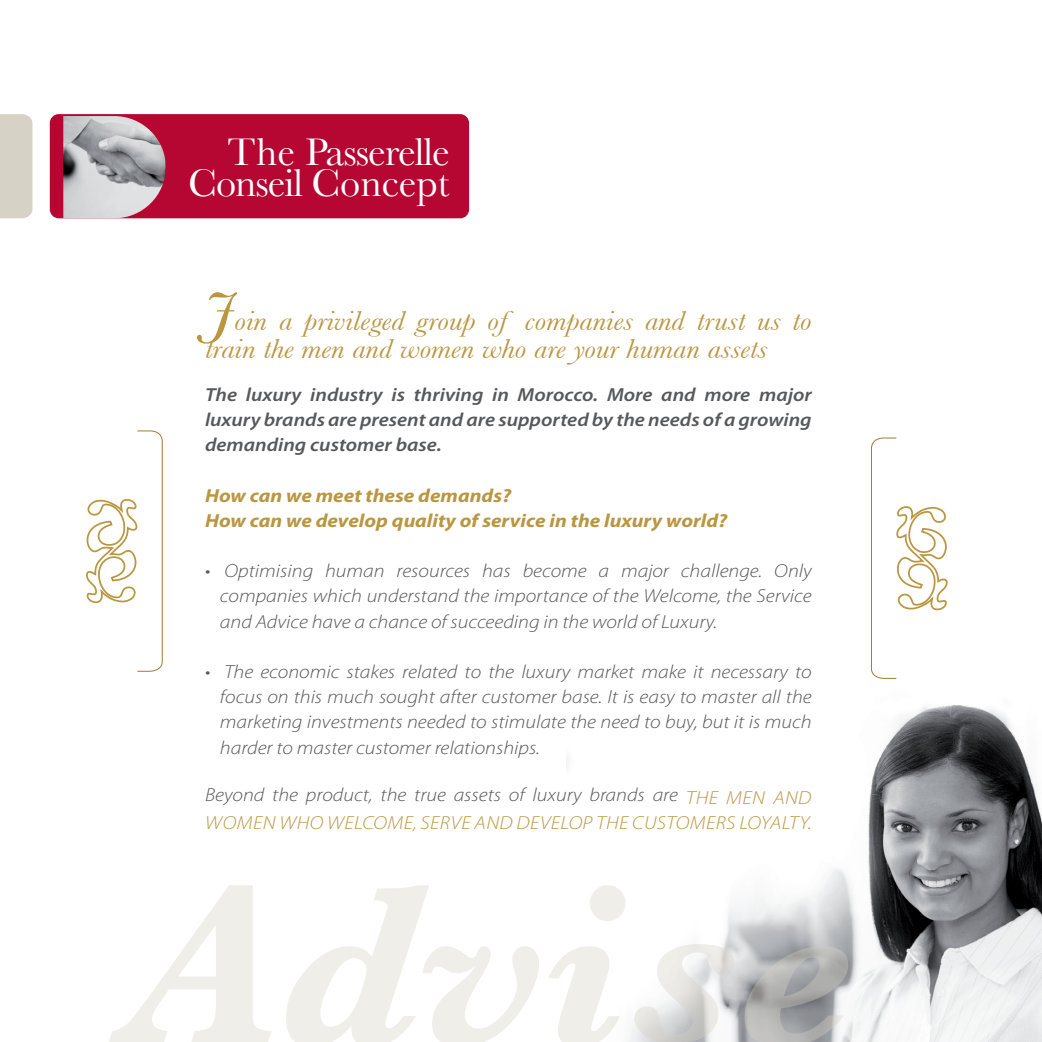
<style>
.page{position:relative;width:1042px;height:1042px;background:#fff}
.page>*{position:absolute;margin:0;border:0;box-sizing:border-box;transform-origin:0 0}
.t1{font:40.25px/31.5px "Baskerville";letter-spacing:-.025em;color:#fff;text-align:right}
.t2{font:italic 28.35px/28px "Baskerville";color:#ba9640;scale:1.11 1}
.t3{font:italic 300 18.9px/25.2px "Myriad Pro";color:#57585a;text-align:justify;scale:1.11 1}
.t4{font:italic 600 18.9px/25.2px "Myriad Pro";color:#57585a;text-align:justify;scale:1.11 1}
.t5{font:italic 700 18.9px/25.2px "Myriad Pro";color:#ba9640;scale:1.11 1}
.t6{font:italic 300 18.9px "Myriad Pro";letter-spacing:.02em;color:#ba9640;scale:1.11 1}
.s1{font-size:56.7px}
.s2{color:#ba9640}
</style>
<div class="page">
<img style="left:566px;top:705px;width:476px;height:337px">
<svg style="left:86px;top:430px;width:77px;height:242px"></svg>
<svg style="left:871px;top:437px;width:77px;height:242px"></svg>
<svg style="left:109px;top:885px;width:739px;height:157px"></svg>
<svg style="left:634px;top:944px;width:100px;height:98px"></svg>
<div style="left:50px;top:114px;width:419px;height:104px;background:#b50732;border-radius:9px"></div>
<img style="left:63px;top:116px;width:103px;height:102px">
<div style="left:0;top:114px;width:32px;height:104px;background:#d7d2c6"></div>
<h1 class="t1" style="left:188px;top:136px;width:263px">The Passerelle<br>Conseil Concept</h1>
<h2 class="t2" style="left:205px;top:307px;width:548px"><span class="s1">J</span>oin a privileged group of companies and trust us to train the men and women who are your human assets</h2>
<p class="t4" style="left:205px;top:381px;width:548px">The luxury industry is thriving in Morocco. More and more major luxury brands are present and are supported by the needs of a growing demanding customer base.</p>
<p class="t5" style="left:205px;top:482px;width:472px">How can we meet these demands?<br>How can we develop quality of service in the luxury world?</p>
<p class="t3" style="left:220px;top:558px;width:536px;text-indent:-15px">• Optimising human resources has become a major challenge. Only companies which understand the importance of the Welcome, the Service and Advice have a chance of succeeding in the world of Luxury.</p>
<p class="t3" style="left:220px;top:659px;width:535px;text-indent:-15px">• The economic stakes related to the luxury market make it necessary to focus on this much sought after customer base. It is easy to master all the marketing investments needed to stimulate the need to buy, but it is much harder to master customer relationships.</p>
<p class="t3" style="left:205px;top:780px;width:548px;line-height:28.7px">Beyond the product, the true assets of luxury brands are <span class="s2">THE Men and wome</span></p>
<p class="t6" style="left:263px;top:811px;width:113px">n who welcome</p>
<p class="t6" style="left:413px;top:811px;width:176px">, serve and develop the</p>
<p class="t6" style="left:632px;top:811px;width:43px">custome</p>
<p class="t6" style="left:716px;top:811px;width:88px">rs loyalty.</p>
</div>
